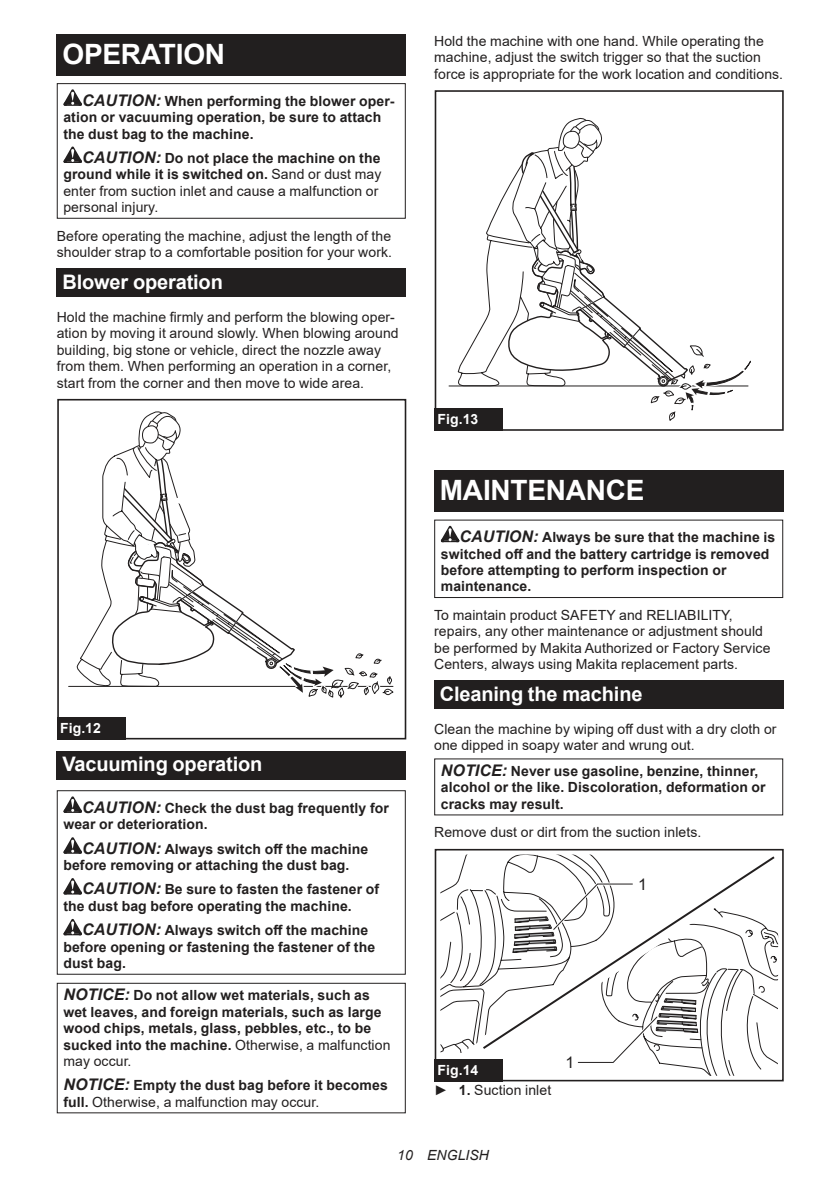
<style>
.page{position:relative;width:840px;height:1191px;background:#fff}
.page>*{position:absolute;margin:0;border:0;box-sizing:border-box;transform-origin:0 0}
.t1{font:700 28px "Arial";letter-spacing:-.01em;color:#fff}
.t2{font:700 20px "Arial";letter-spacing:-.01em;color:#fff}
.t3{font:16px "Arial";color:#221f1f}
.t4{font:14px/16.4px "Arial";letter-spacing:.005em;color:#221f1f}
.t5{font:700 14px/16.4px "Arial";letter-spacing:.005em;color:#221f1f}
.t6{font:700 14px "Arial";letter-spacing:.005em;color:#fff}
.t7{font:italic 14px "Arial";letter-spacing:.005em;color:#221f1f}
.s1{font-style:italic;font-size:16px}
.s2{font-weight:700;font-style:italic;font-size:16px}
.s3{font-weight:700}
.s4{font-weight:400}
.s5{font-weight:700;color:#fff}
</style>
<div class="page">
<div style="left:57px;top:34px;width:348px;height:41px;background:#221f1f"></div>
<svg style="left:63px;top:89px;width:19px;height:17px"></svg>
<svg style="left:63px;top:147px;width:19px;height:16px"></svg>
<div style="left:57px;top:83px;width:348px;height:136px;border:1px solid #221f1f"></div>
<div style="left:57px;top:268px;width:348px;height:29px;background:#221f1f"></div>
<hr style="left:69px;top:686px;width:324px;height:1px;background:#221f1f">
<svg style="left:76px;top:411px;width:318px;height:287px"></svg>
<div style="left:57px;top:399px;width:349px;height:340px;border:2px solid #221f1f"></div>
<div style="left:57px;top:717px;width:68px;height:22px;background:#221f1f"></div>
<div style="left:57px;top:751px;width:348px;height:28px;background:#221f1f"></div>
<svg style="left:63px;top:796px;width:19px;height:17px"></svg>
<svg style="left:63px;top:837px;width:19px;height:16px"></svg>
<svg style="left:63px;top:878px;width:19px;height:16px"></svg>
<svg style="left:63px;top:919px;width:19px;height:16px"></svg>
<div style="left:57px;top:790px;width:348px;height:184px;border:1px solid #221f1f"></div>
<div style="left:57px;top:982px;width:348px;height:131px;border:1px solid #221f1f"></div>
<hr style="left:449px;top:385px;width:298px;height:1px;background:#221f1f">
<svg style="left:455px;top:118px;width:296px;height:303px"></svg>
<div style="left:434px;top:402px;width:74px;height:29px;background:#fff"></div>
<div style="left:434px;top:90px;width:349px;height:341px;border:2px solid #221f1f"></div>
<div style="left:434px;top:408px;width:68px;height:23px;background:#221f1f"></div>
<div style="left:434px;top:470px;width:348px;height:41px;background:#221f1f"></div>
<svg style="left:440px;top:526px;width:19px;height:16px"></svg>
<div style="left:434px;top:519px;width:348px;height:79px;border:1px solid #221f1f"></div>
<div style="left:434px;top:680px;width:348px;height:29px;background:#221f1f"></div>
<div style="left:434px;top:849px;width:349px;height:232px;border:2px solid #221f1f"></div>
<svg style="left:440px;top:854px;width:337px;height:221px"></svg>
<div style="left:434px;top:1058px;width:68px;height:23px;background:#221f1f"></div>
<h1 class="t1" style="left:62px;top:43px;width:164px">OPERATION</h1>
<p class="t5" style="left:63px;top:94px;width:332px;text-indent:19px"><span class="s1">CAUTION:</span> When performing the blower oper&shy;ation or vacuuming operation, be sure to attach the dust bag to the machine.</p>
<p class="t4" style="left:63px;top:150px;width:319px;text-indent:19px"><span class="s2">CAUTION:</span> <span class="s3">Do not place the machine on the ground while it is switched on.</span> Sand or dust may enter from suction inlet and cause a malfunction or personal injury.</p>
<p class="t4" style="left:57px;top:228px;width:336px">Before operating the machine, adjust the length of the shoulder strap to a comfortable position for your work.</p>
<h2 class="t2" style="left:62px;top:274px;width:162px">Blower operation</h2>
<p class="t4" style="left:57px;top:309px;width:343px">Hold the machine firmly and perform the blowing oper&shy;ation by moving it around slowly. When blowing around building, big stone or vehicle, direct the nozzle away from them. When performing an operation in a corner, start from the corner and then move to wide area.</p>
<p class="t6" style="left:60px;top:722px;width:42px">Fig.12</p>
<h2 class="t2" style="left:62px;top:756px;width:201px">Vacuuming operation</h2>
<p class="t5" style="left:63px;top:801px;width:327px;text-indent:19px"><span class="s1">CAUTION:</span> Check the dust bag frequently for wear or deterioration.</p>
<p class="t5" style="left:63px;top:840px;width:306px;text-indent:19px"><span class="s1">CAUTION:</span> Always switch off the machine before removing or attaching the dust bag.</p>
<p class="t5" style="left:63px;top:882px;width:317px;text-indent:19px"><span class="s1">CAUTION:</span> Be sure to fasten the fastener of the dust bag before operating the machine.</p>
<p class="t5" style="left:63px;top:922px;width:313px;text-indent:19px"><span class="s1">CAUTION:</span> Always switch off the machine before opening or fastening the fastener of the dust bag.</p>
<p class="t5" style="left:63px;top:988px;width:328px"><span class="s1">NOTICE:</span> Do not allow wet materials, such as wet leaves, and foreign materials, such as large wood chips, metals, glass, pebbles, etc., to be sucked into the machine. <span class="s4">Otherwise, a malfunction may occur.</span></p>
<p class="t5" style="left:63px;top:1078px;width:326px"><span class="s1">NOTICE:</span> Empty the dust bag before it becomes full. <span class="s4">Otherwise, a malfunction may occur.</span></p>
<p class="t4" style="left:434px;top:34px;width:350px">Hold the machine with one hand. While operating the machine, adjust the switch trigger so that the suction force is appropriate for the work location and conditions.</p>
<p class="t6" style="left:437px;top:414px;width:42px">Fig.13</p>
<h1 class="t1" style="left:439px;top:480px;width:206px">MAINTENANCE</h1>
<p class="t5" style="left:440px;top:530px;width:336px;text-indent:19px"><span class="s1">CAUTION:</span> Always be sure that the machine is switched off and the battery cartridge is removed before attempting to perform inspection or maintenance.</p>
<p class="t4" style="left:434px;top:608px;width:337px">To maintain product SAFETY and RELIABILITY, repairs, any other maintenance or adjustment should be performed by Makita Authorized or Factory Service Centers, always using Makita replacement parts.</p>
<h2 class="t2" style="left:439px;top:686px;width:204px">Cleaning the machine</h2>
<p class="t4" style="left:434px;top:721px;width:344px">Clean the machine by wiping off dust with a dry cloth or one dipped in soapy water and wrung out.</p>
<p class="t5" style="left:440px;top:764px;width:326px"><span class="s1">NOTICE:</span> Never use gasoline, benzine, thinner, alcohol or the like. Discoloration, deformation or cracks may result.</p>
<p class="t4" style="left:434px;top:825px;width:268px">Remove dust or dirt from the suction inlets.</p>
<p class="t4" style="left:434px;top:1059px;width:118px;line-height:20.2px"><span class="s5">Fig.14<br></span>► <span class="s3">1.</span> Suction inlet</p>
<p class="t3" style="left:565px;top:1053px;width:10px">1</p>
<p class="t3" style="left:638px;top:874px;width:10px">1</p>
<p class="t7" style="left:397px;top:1147px;width:93px">10 ENGLISH</p>
</div>
